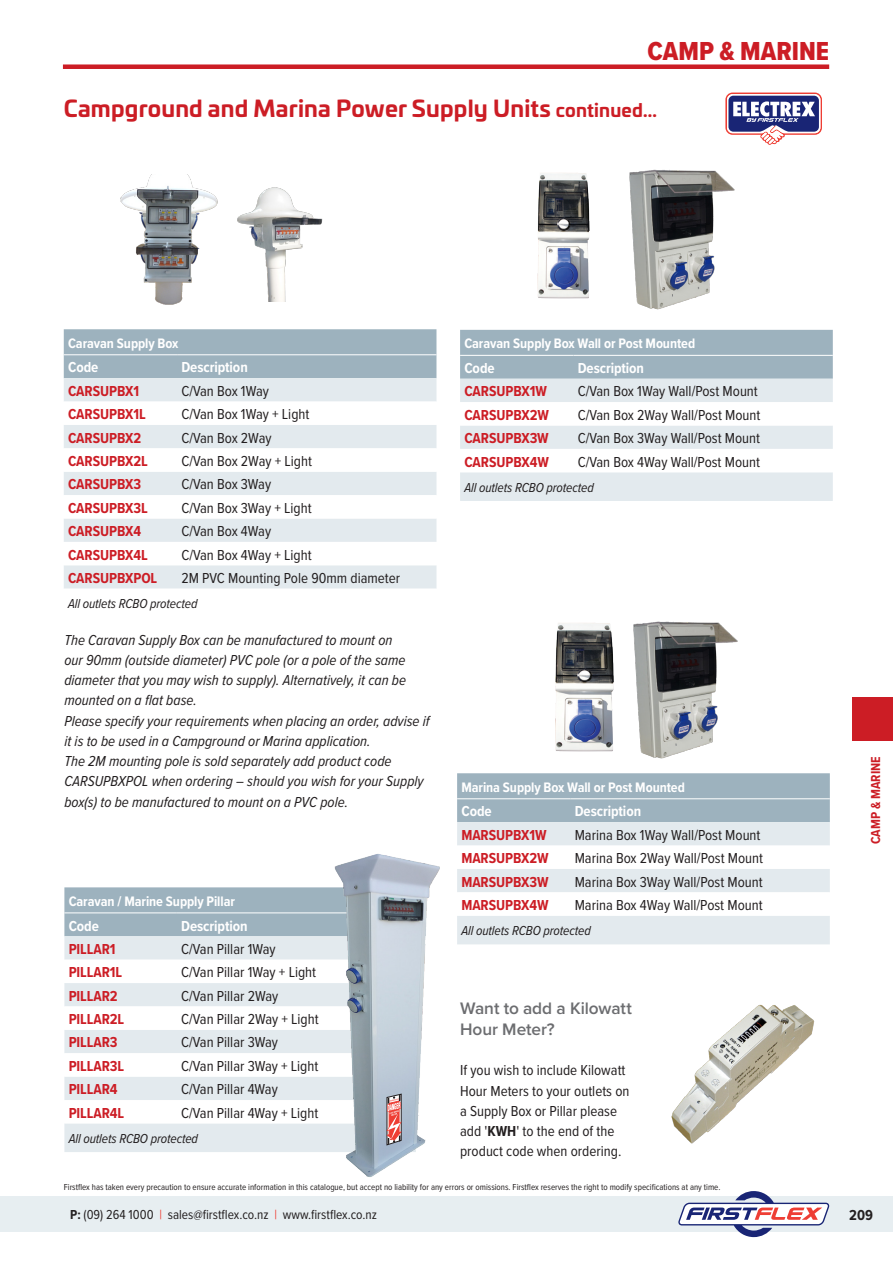
<style>
.page{position:relative;width:893px;height:1263px;background:#fff}
.page>*{position:absolute;margin:0;border:0;box-sizing:border-box;transform-origin:0 0}
.t1{font:27px "Proxima Nova Cond Extrabld";color:#cc1d25}
.H1__Page_title{font:700 22.5px "Univia Pro";letter-spacing:.01em;color:#cc1d25}
.t2{font:600 17.25px/21px "Proxima Nova";letter-spacing:-.005em;color:#6c6d70}
.TABLE_CONTENT{font:15px/20.2px "Proxima Nova Cond";color:#231f20}
.Content_Body{font:italic 15px/20.2px "Proxima Nova Cond";color:#231f20}
.CODE__bold{font:700 15px "Proxima Nova Cond";letter-spacing:-.005em;color:#cc1d25}
.CODE__bold-2{font:700 15px "Proxima Nova Cond";letter-spacing:-.005em;color:#fff}
.t3{font:700 15px "Proxima Nova Cond";color:#231f20}
.TABLE_HEADING_Left__Electrex{font:700 14.25px "Proxima Nova Cond";letter-spacing:-.005em;color:#fff}
.TABLE_CONTENT-2{font:italic 13.5px "Proxima Nova Cond";letter-spacing:-.01em;color:#231f20}
.t4{font:13.5px "Proxima Nova Cond";color:#231f20}
.t5{font:700 13.5px "Proxima Nova Cond";color:#cc1d25}
.t6{font:9px "Proxima Nova Cond";color:#231f20}
.s1{font-size:18px}
.s2{font-weight:700}
.s3{color:#ee3e34}
</style>
<div class="page">
<div style="left:63px;top:64px;width:766px;height:5px;background:#cc1d25"></div>
<div style="left:0;top:1196px;width:893px;height:36px;background:#e7eef1"></div>
<svg style="left:678px;top:1191px;width:151px;height:46px"></svg>
<div style="left:852px;top:697px;width:41px;height:44px;background:#cc1d25"></div>
<div style="left:457px;top:773px;width:373px;height:49px;background:#9db2be"></div>
<div style="left:457px;top:822px;width:373px;height:122px;background:#e3eaee"></div>
<svg style="left:457px;top:845px;width:373px;height:71px"></svg>
<hr style="left:457px;top:798px;width:113px;height:1px;background:#fff">
<hr style="left:570px;top:798px;width:260px;height:1px;background:#fff">
<div style="left:64px;top:329px;width:372px;height:49px;background:#9db2be"></div>
<div style="left:64px;top:378px;width:372px;height:23px;background:#e3eaee"></div>
<svg style="left:64px;top:425px;width:372px;height:164px;fill:#e3eaee"></svg>
<hr style="left:64px;top:354px;width:113px;height:1px;background:#fff">
<hr style="left:177px;top:354px;width:259px;height:1px;background:#fff">
<div style="left:460px;top:330px;width:373px;height:49px;background:#9db2be"></div>
<div style="left:460px;top:379px;width:373px;height:122px;background:#e3eaee"></div>
<svg style="left:460px;top:402px;width:373px;height:70px"></svg>
<hr style="left:460px;top:355px;width:113px;height:1px;background:#fff">
<hr style="left:573px;top:355px;width:260px;height:1px;background:#fff">
<div style="left:64px;top:887px;width:245px;height:49px;background:#9db2be"></div>
<div style="left:64px;top:936px;width:245px;height:216px;background:#e3eaee"></div>
<svg style="left:64px;top:960px;width:245px;height:163px"></svg>
<hr style="left:64px;top:912px;width:113px;height:1px;background:#fff">
<hr style="left:177px;top:912px;width:239px;height:1px;background:#fff">
<svg style="left:725px;top:93px;width:97px;height:52px"></svg>
<img style="left:237px;top:187px;width:86px;height:114px">
<img style="left:120px;top:174px;width:98px;height:131px">
<img style="left:537px;top:173px;width:53px;height:126px">
<img style="left:629px;top:169px;width:106px;height:141px">
<img style="left:309px;top:852px;width:160px;height:325px">
<svg style="left:387px;top:1094px;width:14px;height:51px"></svg>
<img style="left:555px;top:623px;width:59px;height:129px">
<img style="left:633px;top:621px;width:105px;height:138px">
<img style="left:671px;top:1004px;width:144px;height:140px">
<h1 class="t1" style="left:648px;top:31px;width:183px">CAMP &amp; MARINE</h1>
<p class="H1__Page_title" style="left:64px;top:90px;width:595px">Campground and Marina Power Supply Units <span class="s1">continued...</span></p>
<p class="TABLE_HEADING_Left__Electrex" style="left:68px;top:332px;width:112px">Caravan Supply Box</p>
<p class="CODE__bold-2" style="left:68px;top:356px;width:32px">Code</p>
<p class="CODE__bold-2" style="left:181px;top:356px;width:68px">Description</p>
<p class="CODE__bold" style="left:68px;top:380px;width:73px">CARSUPBX1</p>
<p class="TABLE_CONTENT" style="left:181px;top:380px;width:89px">C/Van Box 1Way</p>
<p class="CODE__bold" style="left:68px;top:403px;width:79px">CARSUPBX1L</p>
<p class="TABLE_CONTENT" style="left:181px;top:403px;width:130px">C/Van Box 1Way + Light</p>
<p class="CODE__bold" style="left:68px;top:426px;width:75px">CARSUPBX2</p>
<p class="TABLE_CONTENT" style="left:181px;top:427px;width:92px">C/Van Box 2Way</p>
<p class="CODE__bold" style="left:68px;top:450px;width:81px">CARSUPBX2L</p>
<p class="TABLE_CONTENT" style="left:181px;top:450px;width:132px">C/Van Box 2Way + Light</p>
<p class="CODE__bold" style="left:68px;top:473px;width:75px">CARSUPBX3</p>
<p class="TABLE_CONTENT" style="left:181px;top:474px;width:91px">C/Van Box 3Way</p>
<p class="CODE__bold" style="left:68px;top:497px;width:81px">CARSUPBX3L</p>
<p class="TABLE_CONTENT" style="left:181px;top:497px;width:132px">C/Van Box 3Way + Light</p>
<p class="CODE__bold" style="left:68px;top:520px;width:75px">CARSUPBX4</p>
<p class="TABLE_CONTENT" style="left:181px;top:520px;width:91px">C/Van Box 4Way</p>
<p class="CODE__bold" style="left:68px;top:543px;width:81px">CARSUPBX4L</p>
<p class="TABLE_CONTENT" style="left:181px;top:544px;width:132px">C/Van Box 4Way + Light</p>
<p class="CODE__bold" style="left:68px;top:567px;width:91px">CARSUPBXPOL</p>
<p class="TABLE_CONTENT" style="left:181px;top:567px;width:220px">2M PVC Mounting Pole 90mm diameter</p>
<p class="TABLE_CONTENT-2" style="left:68px;top:594px;width:131px">All outlets RCBO protected</p>
<p class="Content_Body" style="left:64px;top:629px;width:343px">The Caravan Supply Box can be manufactured to mount on our 90mm (outside diameter) PVC pole (or a pole of the same diameter that you may wish to supply). Alternatively, it can be mounted on a flat base.</p>
<p class="Content_Body" style="left:64px;top:710px;width:367px">Please specify your requirements when placing an order, advise if it is to be used in a Campground or Marina application.</p>
<p class="Content_Body" style="left:64px;top:750px;width:361px">The 2M mounting pole is sold separately add product code<br>CARSUPBXPOL when ordering – should you wish for your Supply box(s) to be manufactured to mount on a PVC pole.</p>
<p class="TABLE_HEADING_Left__Electrex" style="left:69px;top:890px;width:168px">Caravan / Marine Supply Pillar</p>
<p class="CODE__bold-2" style="left:69px;top:914px;width:32px">Code</p>
<p class="CODE__bold-2" style="left:181px;top:914px;width:68px">Description</p>
<p class="CODE__bold" style="left:69px;top:938px;width:48px">PILLAR1</p>
<p class="TABLE_CONTENT" style="left:181px;top:938px;width:96px">C/Van Pillar 1Way</p>
<p class="CODE__bold" style="left:69px;top:961px;width:55px">PILLAR1L</p>
<p class="TABLE_CONTENT" style="left:181px;top:961px;width:136px">C/Van Pillar 1Way + Light</p>
<p class="CODE__bold" style="left:69px;top:985px;width:51px">PILLAR2</p>
<p class="TABLE_CONTENT" style="left:181px;top:985px;width:99px">C/Van Pillar 2Way</p>
<p class="CODE__bold" style="left:69px;top:1008px;width:57px">PILLAR2L</p>
<p class="TABLE_CONTENT" style="left:181px;top:1008px;width:139px">C/Van Pillar 2Way + Light</p>
<p class="CODE__bold" style="left:69px;top:1031px;width:50px">PILLAR3</p>
<p class="TABLE_CONTENT" style="left:181px;top:1032px;width:98px">C/Van Pillar 3Way</p>
<p class="CODE__bold" style="left:69px;top:1055px;width:57px">PILLAR3L</p>
<p class="TABLE_CONTENT" style="left:181px;top:1055px;width:139px">C/Van Pillar 3Way + Light</p>
<p class="CODE__bold" style="left:69px;top:1078px;width:50px">PILLAR4</p>
<p class="TABLE_CONTENT" style="left:181px;top:1078px;width:98px">C/Van Pillar 4Way</p>
<p class="CODE__bold" style="left:69px;top:1101px;width:57px">PILLAR4L</p>
<p class="TABLE_CONTENT" style="left:181px;top:1102px;width:139px">C/Van Pillar 4Way + Light</p>
<p class="TABLE_CONTENT-2" style="left:69px;top:1128px;width:131px">All outlets RCBO protected</p>
<p class="TABLE_HEADING_Left__Electrex" style="left:464px;top:333px;width:232px">Caravan Supply Box Wall or Post Mounted</p>
<p class="CODE__bold-2" style="left:464px;top:357px;width:32px">Code</p>
<p class="CODE__bold-2" style="left:578px;top:357px;width:68px">Description</p>
<p class="CODE__bold" style="left:464px;top:380px;width:84px">CARSUPBX1W</p>
<p class="TABLE_CONTENT" style="left:578px;top:381px;width:182px">C/Van Box 1Way Wall/Post Mount</p>
<p class="CODE__bold" style="left:464px;top:404px;width:86px">CARSUPBX2W</p>
<p class="TABLE_CONTENT" style="left:578px;top:404px;width:184px">C/Van Box 2Way Wall/Post Mount</p>
<p class="CODE__bold" style="left:464px;top:427px;width:86px">CARSUPBX3W</p>
<p class="TABLE_CONTENT" style="left:578px;top:427px;width:184px">C/Van Box 3Way Wall/Post Mount</p>
<p class="CODE__bold" style="left:464px;top:450px;width:86px">CARSUPBX4W</p>
<p class="TABLE_CONTENT" style="left:578px;top:451px;width:184px">C/Van Box 4Way Wall/Post Mount</p>
<p class="TABLE_CONTENT-2" style="left:464px;top:477px;width:131px">All outlets RCBO protected</p>
<p class="TABLE_HEADING_Left__Electrex" style="left:461px;top:776px;width:225px">Marina Supply Box Wall or Post Mounted</p>
<p class="CODE__bold-2" style="left:461px;top:800px;width:32px">Code</p>
<p class="CODE__bold-2" style="left:575px;top:800px;width:68px">Description</p>
<p class="CODE__bold" style="left:461px;top:824px;width:87px">MARSUPBX1W</p>
<p class="TABLE_CONTENT" style="left:575px;top:824px;width:187px">Marina Box 1Way Wall/Post Mount</p>
<p class="CODE__bold" style="left:461px;top:847px;width:89px">MARSUPBX2W</p>
<p class="TABLE_CONTENT" style="left:575px;top:847px;width:190px">Marina Box 2Way Wall/Post Mount</p>
<p class="CODE__bold" style="left:461px;top:870px;width:89px">MARSUPBX3W</p>
<p class="TABLE_CONTENT" style="left:575px;top:871px;width:190px">Marina Box 3Way Wall/Post Mount</p>
<p class="CODE__bold" style="left:461px;top:894px;width:89px">MARSUPBX4W</p>
<p class="TABLE_CONTENT" style="left:575px;top:894px;width:190px">Marina Box 4Way Wall/Post Mount</p>
<p class="TABLE_CONTENT-2" style="left:461px;top:921px;width:131px">All outlets RCBO protected</p>
<h2 class="t2" style="left:460px;top:997px;width:173px">Want to add a Kilowatt<br>Hour Meter?</h2>
<h2 class="TABLE_CONTENT" style="left:460px;top:1059px;width:171px">If you wish to include Kilowatt<br>Hour Meters to your outlets on a Supply Box or Pillar please add '<span class="s2">KWH</span>' to the end of the product code when ordering.</h2>
<p class="t6" style="left:64px;top:1181px;width:658px">Firstflex has taken every precaution to ensure accurate information in this catalogue, but accept no liability for any errors or omissions. Firstflex reserves the right to modify specifications at any time.</p>
<p class="t5" style="left:866px;top:844px;width:90px;rotate:-90deg">CAMP &amp; MARINE</p>
<p class="t4" style="left:70px;top:1205px;width:308px"><span class="s2">P:</span> (09) 264 1000 <span class="s3">|</span> sales@firstflex.co.nz <span class="s3">|</span> www.firstflex.co.nz</p>
<p class="t3" style="left:849px;top:1204px;width:25px">209</p>
</div>
